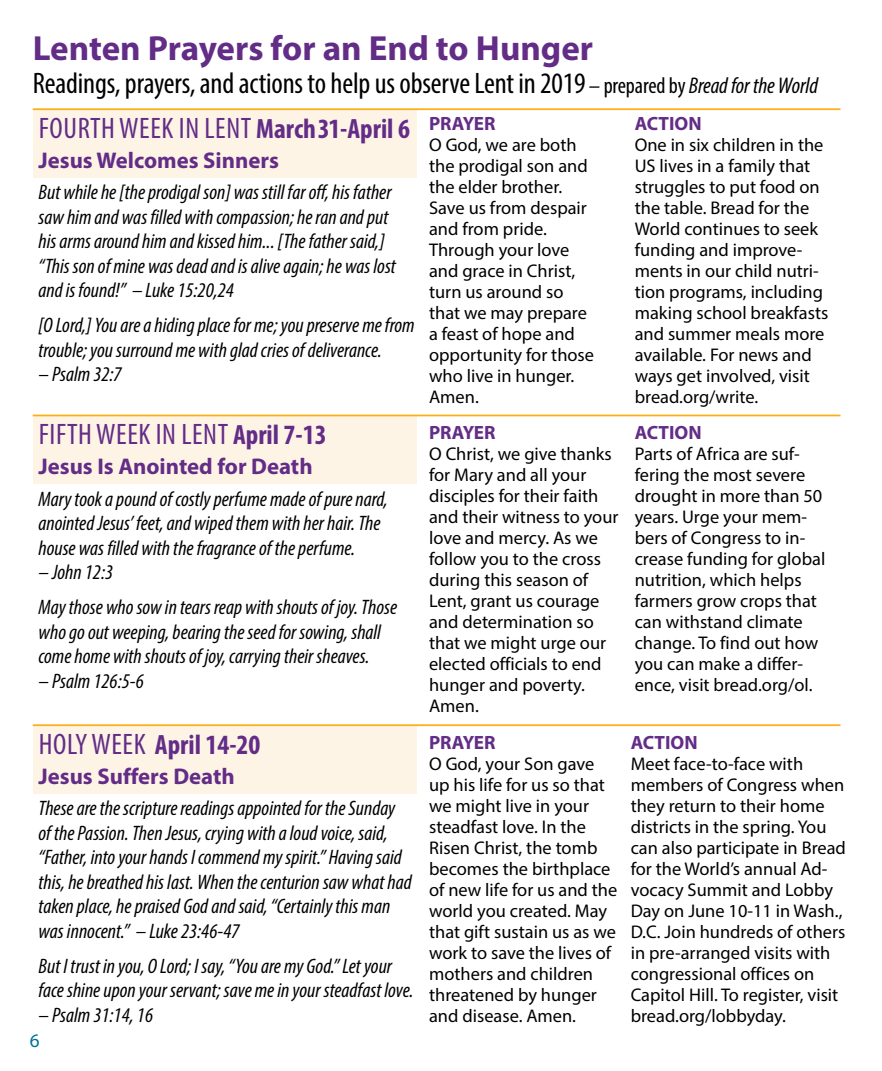
<style>
.page{position:relative;width:882px;height:1071px;background:#fff}
.page>*{position:absolute;margin:0;border:0;box-sizing:border-box;transform-origin:0 0}
.t1{font:700 35px "Myriad Pro";color:#632d87}
.t2{font:condensed 29.75px "Myriad Pro";letter-spacing:-.005em;color:#000}
.t3{font:condensed 29.75px "Myriad Pro";letter-spacing:.02em;color:#632d87}
.t4{font:700 condensed 28px "Myriad Pro";color:#632d87}
.t5{font:700 22.75px "Myriad Pro";color:#632d87}
.t6{font:italic condensed 21px/24.5px "Myriad Pro";color:#000}
.t7{font:700 19.25px "Myriad Pro";color:#632d87}
.t8{font:19.25px "Myriad Pro";color:#007196}
.t9{font:18.38px/21px "Myriad Pro";color:#000}
.s1{font-size:22.75px}
.s2{font-style:italic;font-size:22.75px}
.s3{font-weight:700;font-size:28px}
.s4{font-weight:400;font-size:29.75px}
</style>
<div class="page">
<div style="left:33px;top:109px;width:383px;height:68px;background:#fef4e6"></div>
<div style="left:33px;top:415px;width:383px;height:69px;background:#fef4e6"></div>
<div style="left:33px;top:725px;width:383px;height:68px;background:#fef4e6"></div>
<hr style="left:33px;top:415px;width:808px;height:1px;background:#fcaf17">
<hr style="left:33px;top:108px;width:808px;height:2px;background:#fcaf17">
<hr style="left:33px;top:724px;width:808px;height:2px;background:#fcaf17">
<h1 class="t1" style="left:33px;top:25px;width:562px">Lenten Prayers for an End to Hunger</h1>
<h2 class="t2" style="left:33px;top:65px;width:787px">Readings, prayers, and actions to help us observe Lent in 2019 <span class="s1">– prepared by</span> <span class="s2">Bread for the World</span></h2>
<h2 class="t3" style="left:39px;top:110px;width:373px">FOURTH WEEK IN LENT <span class="s3">March 31-April 6</span></h2>
<p class="t5" style="left:38px;top:145px;width:242px">Jesus Welcomes Sinners</p>
<p class="t6" style="left:38px;top:180px;width:359px">But while he [the prodigal son] was still far off, his father saw him and was filled with compassion; he ran and put his arms around him and kissed him... [The father said,] “This son of mine was dead and is alive again; he was lost and is found!” – Luke 15:20,24</p>
<p class="t6" style="left:38px;top:313px;width:378px">[O Lord,] You are a hiding place for me; you preserve me from trouble; you surround me with glad cries of deliverance.</p>
<p class="t6" style="left:38px;top:362px;width:85px">– Psalm 32:7</p>
<h2 class="t3" style="left:39px;top:416px;width:289px">FIFTH WEEK IN LENT <span class="s3">April 7-13</span></h2>
<p class="t5" style="left:38px;top:452px;width:276px">Jesus Is Anointed for Death</p>
<p class="t6" style="left:38px;top:486px;width:351px">Mary took a pound of costly perfume made of pure nard, anointed Jesus’ feet, and wiped them with her hair. The house was filled with the fragrance of the perfume.</p>
<p class="t6" style="left:38px;top:554px;width:360px;line-height:35px">– John 12:3<br>May those who sow in tears reap with shouts of joy. Those</p>
<p class="t6" style="left:38px;top:619px;width:344px">who go out weeping, bearing the seed for sowing, shall come home with shouts of joy, carrying their sheaves.</p>
<p class="t6" style="left:38px;top:668px;width:107px">– Psalm 126:5-6</p>
<h3 class="t4" style="left:39px;top:727px;width:223px"><span class="s4">HOLY WEEK</span> April 14-20</h3>
<p class="t5" style="left:38px;top:761px;width:198px">Jesus Suffers Death</p>
<p class="t6" style="left:38px;top:796px;width:375px">These are the scripture readings appointed for the Sunday of the Passion. Then Jesus, crying with a loud voice, said, “Father, into your hands I commend my spirit.” Having said this, he breathed his last. When the centurion saw what had taken place, he praised God and said, “Certainly this man was innocent.” – Luke 23:46-47</p>
<p class="t6" style="left:38px;top:953px;width:376px">But I trust in you, O Lord; I say, “You are my God.” Let your face shine upon your servant; save me in your steadfast love.</p>
<p class="t6" style="left:38px;top:1002px;width:116px">– Psalm 31:14, 16</p>
<p class="t8" style="left:30px;top:1029px;width:11px">6</p>
<p class="t7" style="left:429px;top:111px;width:68px">PRAYER</p>
<p class="t9" style="left:429px;top:134px;width:167px">O God, we are both the prodigal son and the elder brother.<br>Save us from despair and from pride.<br>Through your love and grace in Christ, turn us around so that we may prepare a feast of hope and opportunity for those who live in hunger.<br>Amen.</p>
<p class="t7" style="left:429px;top:420px;width:68px">PRAYER</p>
<p class="t9" style="left:429px;top:443px;width:191px">O Christ, we give thanks for Mary and all your disciples for their faith and their witness to your love and mercy. As we follow you to the cross during this season of<br>Lent, grant us courage and determination so that we might urge our elected officials to end hunger and poverty.<br>Amen.</p>
<p class="t7" style="left:429px;top:730px;width:68px">PRAYER</p>
<p class="t9" style="left:429px;top:754px;width:190px">O God, your Son gave up his life for us so that we might live in your steadfast love. In the<br>Risen Christ, the tomb becomes the birthplace of new life for us and the world you created. May that gift sustain us as we work to save the lives of mothers and children threatened by hunger and disease. Amen.</p>
<p class="t7" style="left:635px;top:111px;width:68px">ACTION</p>
<p class="t9" style="left:635px;top:134px;width:195px">One in six children in the<br>US lives in a family that struggles to put food on the table. Bread for the<br>World continues to seek funding and improve&shy;ments in our child nutri&shy;tion programs, including making school breakfasts and summer meals more available. For news and ways get involved, visit bread.org/write.</p>
<p class="t7" style="left:635px;top:420px;width:68px">ACTION</p>
<p class="t9" style="left:635px;top:443px;width:192px">Parts of Africa are suf&shy;fering the most severe drought in more than 50 years. Urge your mem&shy;bers of Congress to in&shy;crease funding for global nutrition, which helps farmers grow crops that can withstand climate change. To find out how you can make a differ&shy;ence, visit bread.org/ol.</p>
<p class="t7" style="left:631px;top:730px;width:68px">ACTION</p>
<p class="t9" style="left:631px;top:754px;width:217px">Meet face-to-face with members of Congress when they return to their home districts in the spring. You can also participate in Bread for the World’s annual Ad&shy;vocacy Summit and Lobby<br>Day on June 10-11 in Wash.,<br>D.C. Join hundreds of others in pre-arranged visits with congressional offices on<br>Capitol Hill. To register, visit bread.org/lobbyday.</p>
</div>
